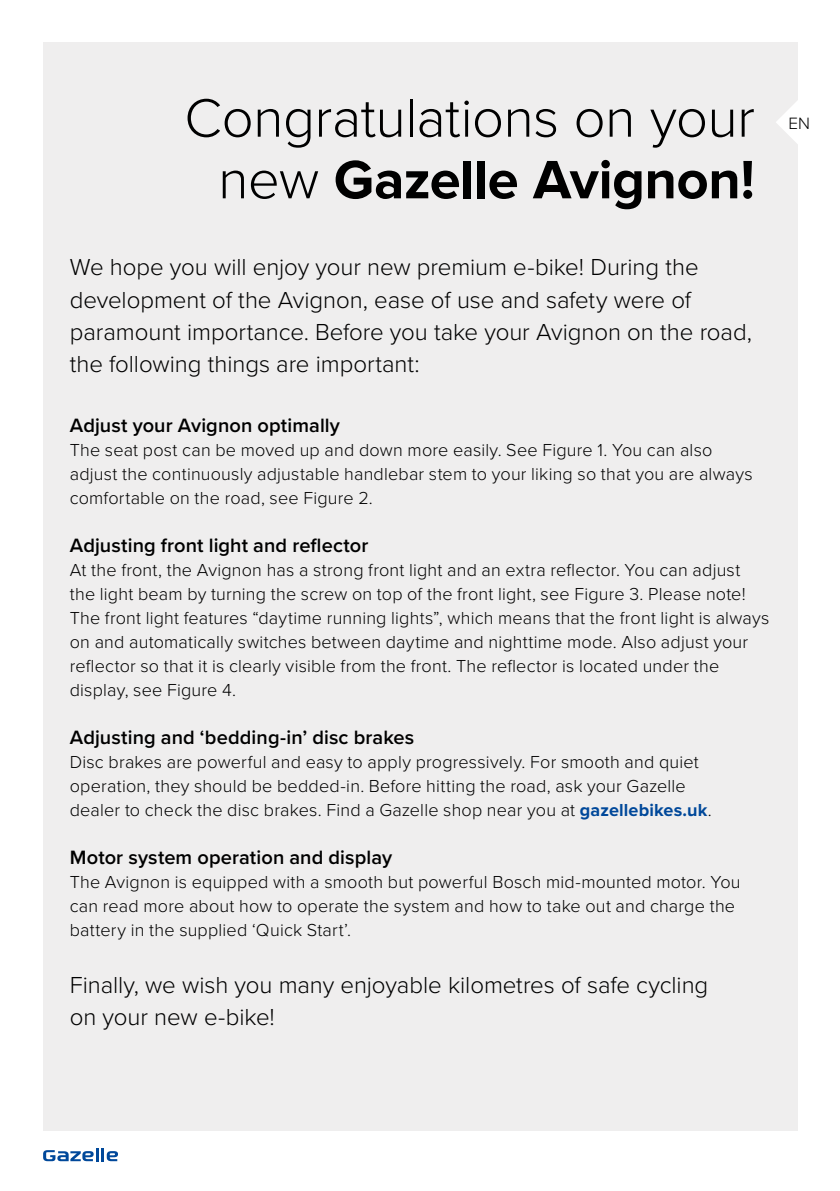
<style>
.page{position:relative;width:840px;height:1191px;background:#fff}
.page>*{position:absolute;margin:0;border:0;box-sizing:border-box;transform-origin:0 0}
.t1{font:300 56px "Proxima Nova";letter-spacing:-.01em;color:#000}
.t2{font:700 56px "Proxima Nova";letter-spacing:-.01em;color:#000}
.t3{font:300 24px/32.4px "Proxima Nova";letter-spacing:-.005em;color:#000}
.t4{font:600 20px "Proxima Nova";letter-spacing:.005em;color:#000}
.t5{font:300 18px/24px "Proxima Nova";letter-spacing:.01em;color:#000}
.t6{font:300 17px "Proxima Nova";color:#000}
.s1{font-weight:300}
.s2{font-weight:700;color:#00489a}
</style>
<div class="page">
<div style="left:43px;top:43px;width:754px;height:1088px;background:#efeeee"></div>
<svg style="left:776px;top:99px;width:22px;height:46px"></svg>
<svg style="left:107px;top:1151px;width:11px;height:10px"></svg>
<svg style="left:43px;top:1148px;width:55px;height:13px"></svg>
<hr style="left:101px;top:1147px;width:3px;height:14px;background:#00489a">
<h1 class="t1" style="left:184px;top:76px;width:571px">Congratulations on your</h1>
<h1 class="t2" style="left:218px;top:147px;width:538px"><span class="s1">new</span> Gazelle Avignon!</h1>
<h2 class="t3" style="left:70px;top:250px;width:683px">We hope you will enjoy your new premium e-bike! During the development of the Avignon, ease of use and safety were of paramount importance. Before you take your Avignon on the road, the following things are important:</h2>
<p class="t4" style="left:70px;top:413px;width:271px">Adjust your Avignon optimally</p>
<p class="t5" style="left:70px;top:437px;width:684px">The seat post can be moved up and down more easily. See Figure 1. You can also adjust the continuously adjustable handlebar stem to your liking so that you are always comfortable on the road, see Figure 2.</p>
<p class="t4" style="left:70px;top:533px;width:300px">Adjusting front light and reflector</p>
<p class="t5" style="left:70px;top:557px;width:700px">At the front, the Avignon has a strong front light and an extra reflector. You can adjust the light beam by turning the screw on top of the front light, see Figure 3. Please note!<br>The front light features “daytime running lights”, which means that the front light is always on and automatically switches between daytime and nighttime mode. Also adjust your reflector so that it is clearly visible from the front. The reflector is located under the display, see Figure 4.</p>
<p class="t4" style="left:70px;top:725px;width:346px">Adjusting and ‘bedding-in’ disc brakes</p>
<p class="t5" style="left:70px;top:749px;width:643px">Disc brakes are powerful and easy to apply progressively. For smooth and quiet operation, they should be bedded-in. Before hitting the road, ask your Gazelle dealer to check the disc brakes. Find a Gazelle shop near you at <span class="s2">gazellebikes.uk</span>.</p>
<p class="t4" style="left:70px;top:845px;width:324px">Motor system operation and display</p>
<p class="t5" style="left:70px;top:869px;width:672px">The Avignon is equipped with a smooth but powerful Bosch mid-mounted motor. You can read more about how to operate the system and how to take out and charge the battery in the supplied ‘Quick Start’.</p>
<h2 class="t3" style="left:70px;top:967px;width:639px">Finally, we wish you many enjoyable kilometres of safe cycling on your new e-bike!</h2>
<p class="t6" style="left:788px;top:111px;width:23px">EN</p>
</div>
